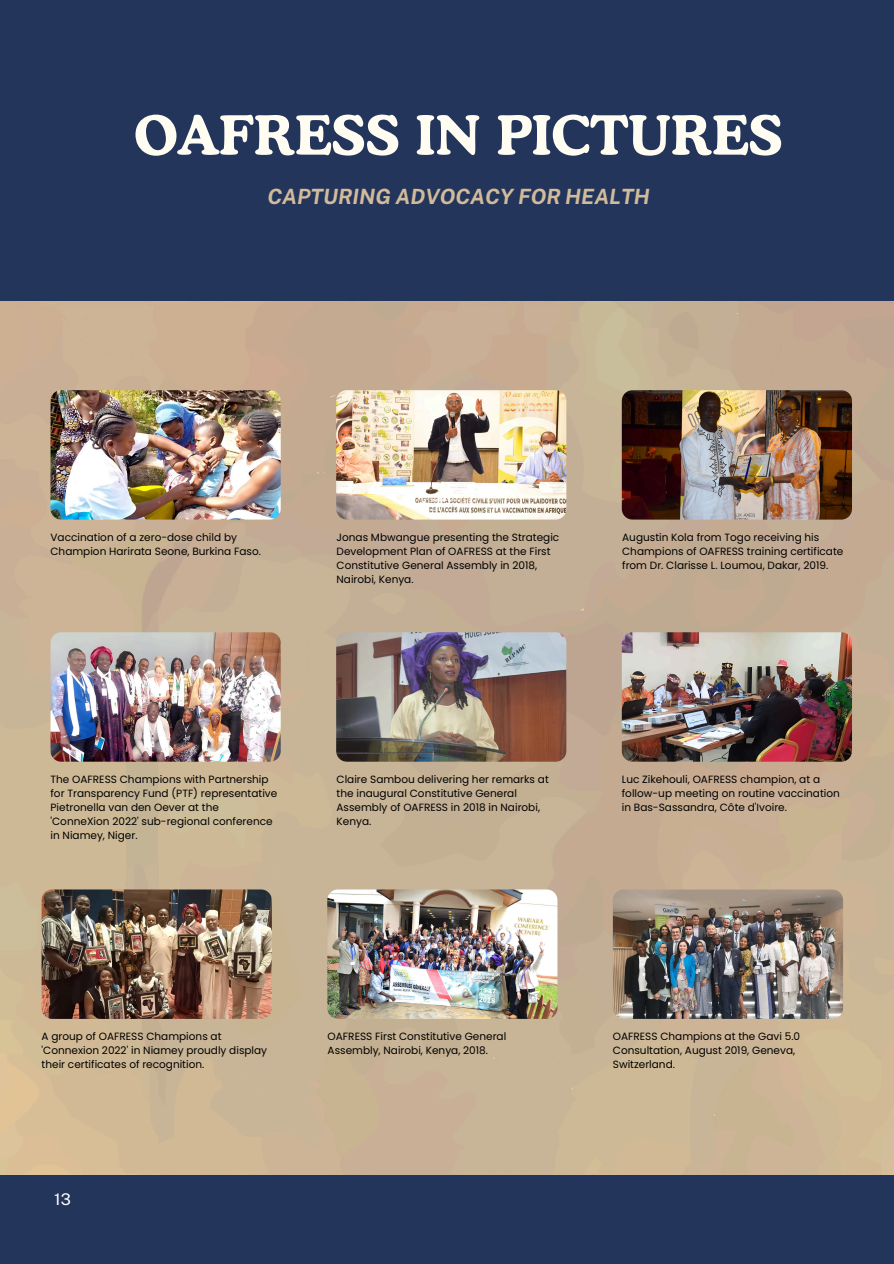
<style>
.page{position:relative;width:894px;height:1264px;background:#fff}
.page>*{position:absolute;margin:0;border:0;box-sizing:border-box;transform-origin:0 0}
.t1{font:700 54px "Cooper BT";color:#fffdf2}
.t2{font:italic 700 21px "Public Sans";color:#d2bb9a}
.t3{font:16.05px "Public Sans";color:#fff}
.t4{font:10.5px/14px "Poppins";color:#000}
</style>
<div class="page">
<div style="left:0;top:0;width:893px;height:1263px;background:#24355b"></div>
<img style="left:0;top:301px;width:893px;height:873px">
<img style="left:50px;top:390px;width:231px;height:129px;border-radius:11px">
<img style="left:336px;top:390px;width:230px;height:129px;border-radius:11px">
<img style="left:621px;top:390px;width:230px;height:129px;border-radius:11px">
<img style="left:50px;top:632px;width:231px;height:129px;border-radius:11px">
<img style="left:336px;top:632px;width:230px;height:129px;border-radius:11px">
<img style="left:621px;top:632px;width:230px;height:129px;border-radius:11px">
<img style="left:42px;top:889px;width:230px;height:129px;border-radius:11px">
<img style="left:327px;top:889px;width:230px;height:129px;border-radius:11px">
<img style="left:612px;top:889px;width:230px;height:129px;border-radius:11px">
<p class="t1" style="left:134px;top:102px;width:650px">OAFRESS IN PICTURES</p>
<p class="t2" style="left:267px;top:184px;width:384px">CAPTURING ADVOCACY FOR HEALTH</p>
<p class="t4" style="left:50px;top:530px;width:212px">Vaccination of a zero-dose child by<br>Champion Harirata Seone, Burkina Faso.</p>
<p class="t4" style="left:336px;top:530px;width:224px">Jonas Mbwangue presenting the Strategic Development Plan of OAFRESS at the First Constitutive General Assembly in 2018, Nairobi, Kenya.</p>
<p class="t4" style="left:622px;top:530px;width:223px">Augustin Kola from Togo receiving his<br>Champions of OAFRESS training certificate from Dr. Clarisse L. Loumou, Dakar, 2019.</p>
<p class="t4" style="left:50px;top:772px;width:228px">The OAFRESS Champions with Partnership for Transparency Fund (PTF) representative Pietronella van den Oever at the 'ConneXion 2022' sub-regional conference in Niamey, Niger.</p>
<p class="t4" style="left:336px;top:772px;width:214px">Claire Sambou delivering her remarks at the inaugural Constitutive General<br>Assembly of OAFRESS in 2018 in Nairobi,<br>Kenya.</p>
<p class="t4" style="left:621px;top:772px;width:219px">Luc Zikehouli, OAFRESS champion, at a follow-up meeting on routine vaccination in Bas-Sassandra, Côte d'Ivoire.</p>
<p class="t4" style="left:42px;top:1029px;width:227px">A group of OAFRESS Champions at 'Connexion 2022' in Niamey proudly display their certificates of recognition.</p>
<p class="t4" style="left:327px;top:1029px;width:180px">OAFRESS First Constitutive General<br>Assembly, Nairobi, Kenya, 2018.</p>
<p class="t4" style="left:612px;top:1029px;width:189px">OAFRESS Champions at the Gavi 5.0<br>Consultation, August 2019, Geneva,<br>Switzerland.</p>
<p class="t3" style="left:54px;top:1189px;width:18px">13</p>
</div>
